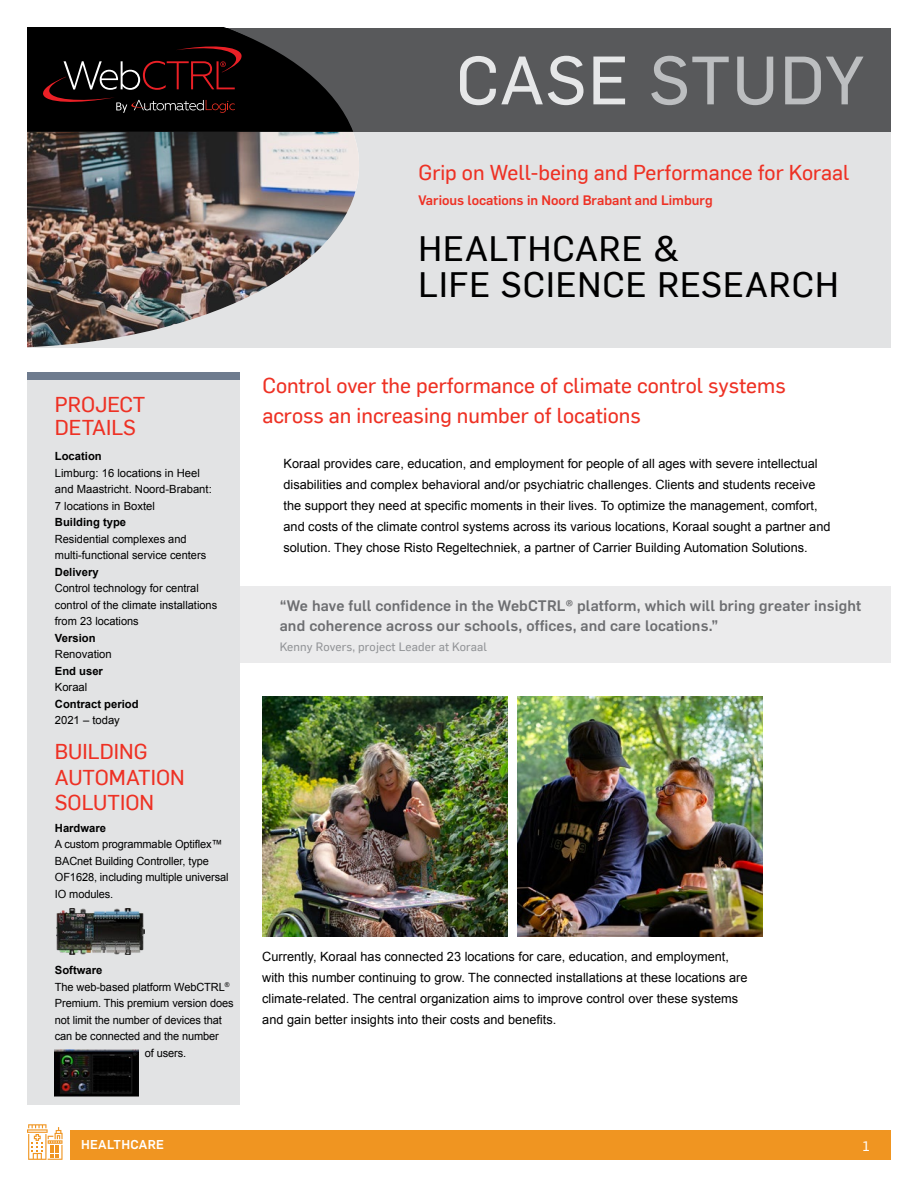
<style>
.page{position:relative;width:918px;height:1188px;background:#fff}
.page>*{position:absolute;margin:0;border:0;box-sizing:border-box;transform-origin:0 0}
.t1{font:34.5px/36px "Flama Basic";letter-spacing:.03em;color:#000}
.t2{font:21px/25.2px "Flama Basic";color:#ee3124}
.t3{font:500 15px/19.8px "Flama";letter-spacing:.01em;color:#6d6e71}
.t4{font:500 13.5px "Flama";color:#ee3124}
.t5{font:13.5px "Flama Basic";color:#fff}
.t6{font:12.75px/21px "Arial";color:#000}
.t7{font:500 12.6px "Flama";letter-spacing:.025em;color:#fff}
.t8{font:11.85px "Flama Basic";letter-spacing:.01em;color:#939598}
.t9{font:11.25px/16.5px "Arial";color:#000}
.t10{font:700 11.25px "Arial";color:#000}
.s1{font-weight:700}
</style>
<div class="page">
<div style="left:27px;top:586px;width:864px;height:77px;background:#ebebec"></div>
<div style="left:27px;top:373px;width:213px;height:732px;background:#e2e3e4"></div>
<div style="left:27px;top:372px;width:213px;height:7px;background:#6e7b8e"></div>
<div style="left:71px;top:1131px;width:820px;height:29px;background:#f09521"></div>
<svg style="left:28px;top:1124px;width:35px;height:36px"></svg>
<div style="left:27px;top:27px;width:864px;height:105px;background:#58595b"></div>
<hr style="left:27px;top:27px;width:864px;height:1px;background:#fff">
<svg style="left:460px;top:56px;width:124px;height:49px"></svg>
<svg style="left:593px;top:57px;width:32px;height:47px"></svg>
<svg style="left:651px;top:56px;width:78px;height:49px"></svg>
<svg style="left:737px;top:57px;width:36px;height:48px"></svg>
<svg style="left:785px;top:57px;width:78px;height:47px"></svg>
<div style="left:27px;top:132px;width:864px;height:215px;background:#e2e3e4"></div>
<img style="left:27px;top:132px;width:332px;height:215px">
<img style="left:262px;top:697px;width:246px;height:239px">
<img style="left:517px;top:697px;width:246px;height:239px">
<svg style="left:27px;top:27px;width:326px;height:105px;background:#181313"></svg>
<img style="left:55px;top:1050px;width:83px;height:47px">
<img style="left:56px;top:908px;width:88px;height:47px">
<p class="t2" style="left:418px;top:158px;width:432px">Grip on Well-being and Performance for Koraal</p>
<p class="t4" style="left:418px;top:191px;width:296px">Various locations in Noord Brabant and Limburg</p>
<p class="t1" style="left:418px;top:228px;width:422px">HEALTHCARE &amp;<br>LIFE SCIENCE RESEARCH</p>
<p class="t2" style="left:55px;top:392px;width:92px;line-height:22.5px">PROJECT<br>DETAILS</p>
<p class="t9" style="left:55px;top:448px;width:164px"><span class="s1">Location<br></span>Limburg: 16 locations in Heel and Maastricht. Noord-Brabant:<br>7 locations in Boxtel<br><span class="s1">Building type<br></span>Residential complexes and multi-functional service centers<br><span class="s1">Delivery<br></span>Control technology for central control of the climate installations from 23 locations<br><span class="s1">Version<br></span>Renovation<br><span class="s1">End user<br></span>Koraal<br><span class="s1">Contract period<br></span>2021 – today</p>
<p class="t2" style="left:55px;top:738px;width:131px">BUILDING<br>AUTOMATION<br>SOLUTION</p>
<p class="t9" style="left:55px;top:820px;width:175px"><span class="s1">Hardware<br></span>A custom programmable Optiflex™<br>BACnet Building Controller, type<br>OF1628, including multiple universal<br>IO modules.</p>
<p class="t10" style="left:55px;top:963px;width:49px">Software</p>
<p class="t9" style="left:55px;top:979px;width:176px">The web-based platform WebCTRL<sup>®</sup></p>
<p class="t9" style="left:55px;top:995px;width:180px">Premium. This premium version does</p>
<p class="t9" style="left:55px;top:1012px;width:169px">not limit the number of devices that</p>
<p class="t9" style="left:55px;top:1028px;width:166px">can be connected and the number</p>
<p class="t9" style="left:145px;top:1045px;width:43px">of users.</p>
<p class="t2" style="left:262px;top:372px;width:525px">Control over the performance of climate control systems</p>
<p class="t2" style="left:262px;top:402px;width:380px">across an increasing number of locations</p>
<p class="t6" style="left:284px;top:454px;width:549px">Koraal provides care, education, and employment for people of all ages with severe intellectual disabilities and complex behavioral and/or psychiatric challenges. Clients and students receive the support they need at specific moments in their lives. To optimize the management, comfort, and costs of the climate control systems across its various locations, Koraal sought a partner and solution. They chose Risto Regeltechniek, a partner of Carrier Building Automation Solutions.</p>
<p class="t3" style="left:280px;top:595px;width:583px">“We have full confidence in the WebCTRL® platform, which will bring greater insight and coherence across our schools, offices, and care locations.”</p>
<p class="t8" style="left:280px;top:638px;width:209px">Kenny Rovers, project Leader at Koraal</p>
<p class="t6" style="left:262px;top:946px;width:487px">Currently, Koraal has connected 23 locations for care, education, and employment, with this number continuing to grow. The connected installations at these locations are climate-related. The central organization aims to improve control over these systems and gain better insights into their costs and benefits.</p>
<p class="t7" style="left:81px;top:1136px;width:85px">HEALTHCARE</p>
<p class="t5" style="left:863px;top:1137px;width:8px">1</p>
</div>
